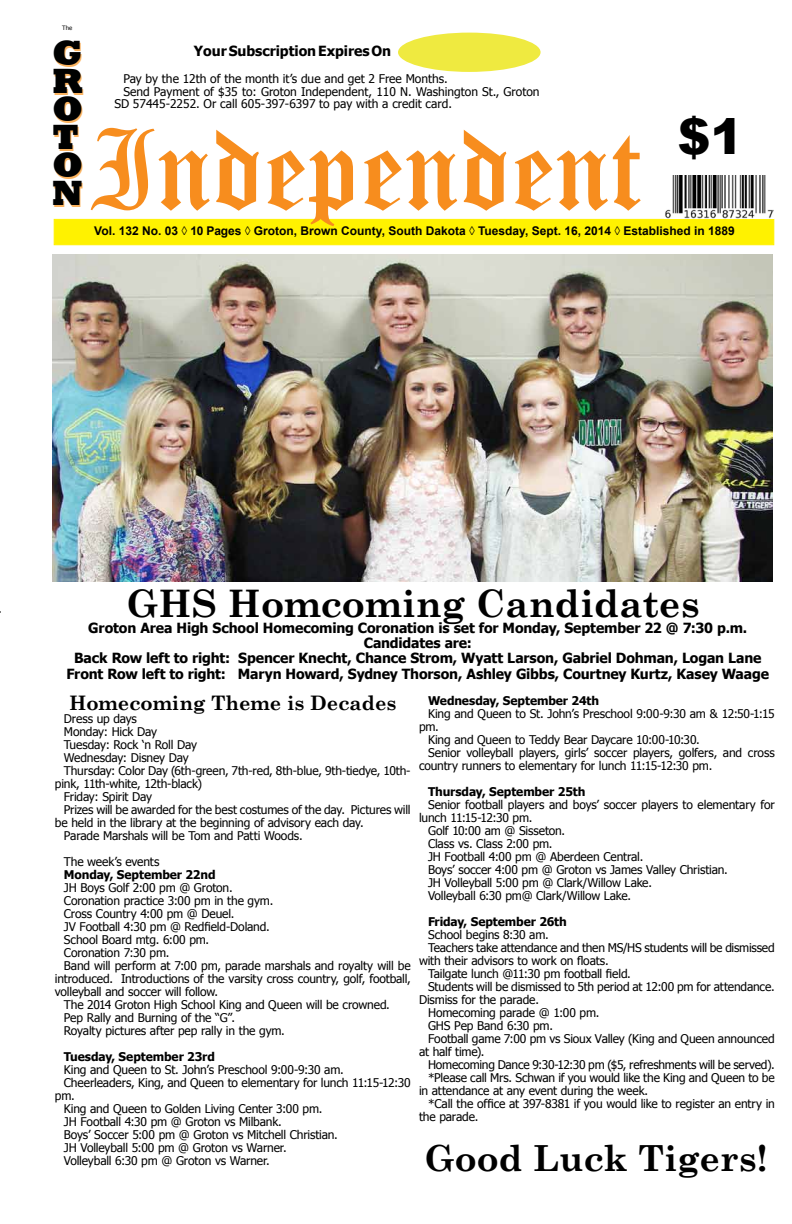
<style>
.page{position:relative;width:792px;height:1224px;background:#fff}
.page>*{position:absolute;margin:0;border:0;box-sizing:border-box;transform-origin:0 0}
.t1{font:84px "Old English Five";color:#f78d1e}
.t2{font:900 49px "Arial";color:#000}
.t3{font:700 38px "Century Schoolbook";color:#000}
.t4{font:700 36px "Century Schoolbook";color:#000}
.t5{font:800 36px/28px "Rockwell";color:#000101;text-align:justify}
.t6{font:700 20px "Century Schoolbook";color:#000}
.t7{font:700 14px/15.4px "Tahoma";letter-spacing:-.01em;color:#000;text-align:center}
.t8{font:12px "Tahoma";letter-spacing:-.01em;color:#000}
.t9{font:700 12px "Tahoma";letter-spacing:-.005em;color:#000}
.t10{font:700 12px "Arial";color:#000}
.t11{font:6px "Tahoma";color:#000}
</style>
<div class="page">
<div style="left:54px;top:219px;width:720px;height:26px;background:#fff200;border:1px solid #fff200"></div>
<img style="left:665px;top:175px;width:108px;height:44px">
<div style="left:398px;top:33px;width:143px;height:39px;background:#efea40;border-radius:50%"></div>
<img style="left:52px;top:254px;width:720px;height:328px">
<p class="t11" style="left:62px;top:24px;width:12px">The</p>
<h3 class="t5" style="left:52px;top:39px;width:33px">G R O T O N</h3>
<p class="t7" style="left:194px;top:43px;width:199px">Your Subscription Expires On</p>
<p class="t8" style="left:123px;top:71px;width:326px">Pay by the 12th of the month it’s due and get 2 Free Months.</p>
<p class="t8" style="left:123px;top:83px;width:418px">Send Payment of $35 to: Groton Independent, 110 N. Washington St., Groton</p>
<p class="t8" style="left:114px;top:96px;width:339px">SD 57445-2252. Or call 605-397-6397 to pay with a credit card.</p>
<h2 class="t2" style="left:678px;top:101px;width:67px">$1</h2>
<h1 class="t1" style="left:85px;top:131px;width:557px">Independent</h1>
<p class="t10" style="left:94px;top:222px;width:642px">Vol. 132 No. 03 ◊ 10 Pages ◊ Groton, Brown County, South Dakota ◊ Tuesday, Sept. 16, 2014 ◊ Established in 1889</p>
<h3 class="t3" style="left:127px;top:580px;width:574px">GHS Homcoming Candidates</h3>
<p class="t7" style="left:67px;top:619px;width:704px">Groton Area High School Homecoming Coronation is set for Monday, September 22 @ 7:30 p.m.<br>Candidates are:<br>Back Row left to right: Spencer Knecht, Chance Strom, Wyatt Larson, Gabriel Dohman, Logan Lane Front Row left to right: Maryn Howard, Sydney Thorson, Ashley Gibbs, Courtney Kurtz, Kasey Waage</p>
<p class="t9" style="left:428px;top:692px;width:173px">Wednesday, September 24th</p>
<p class="t8" style="left:428px;top:705px;width:348px">King and Queen to St. John’s Preschool 9:00-9:30 am &amp; 12:50-1:15</p>
<p class="t8" style="left:419px;top:718px;width:21px">pm.</p>
<p class="t8" style="left:428px;top:731px;width:273px">King and Queen to Teddy Bear Daycare 10:00-10:30.</p>
<p class="t8" style="left:428px;top:744px;width:348px">Senior volleyball players, girls’ soccer players, golfers, and cross</p>
<p class="t8" style="left:419px;top:757px;width:295px">country runners to elementary for lunch 11:15-12:30 pm.</p>
<p class="t9" style="left:428px;top:783px;width:159px">Thursday, September 25th</p>
<p class="t8" style="left:428px;top:796px;width:348px">Senior football players and boys’ soccer players to elementary for</p>
<p class="t8" style="left:419px;top:809px;width:115px">lunch 11:15-12:30 pm.</p>
<p class="t8" style="left:428px;top:822px;width:139px">Golf 10:00 am @ Sisseton.</p>
<p class="t8" style="left:428px;top:835px;width:126px">Class vs. Class 2:00 pm.</p>
<p class="t8" style="left:428px;top:848px;width:217px">JH Football 4:00 pm @ Aberdeen Central.</p>
<p class="t8" style="left:428px;top:861px;width:301px">Boys’ soccer 4:00 pm @ Groton vs James Valley Christian.</p>
<p class="t8" style="left:428px;top:874px;width:226px">JH Volleyball 5:00 pm @ Clark/Willow Lake.</p>
<p class="t8" style="left:428px;top:887px;width:205px">Volleyball 6:30 pm@ Clark/Willow Lake.</p>
<p class="t9" style="left:428px;top:913px;width:140px">Friday, September 26th</p>
<p class="t8" style="left:428px;top:926px;width:122px">School begins 8:30 am.</p>
<p class="t8" style="left:428px;top:939px;width:348px">Teachers take attendance and then MS/HS students will be dismissed</p>
<p class="t8" style="left:419px;top:952px;width:191px">with their advisors to work on floats.</p>
<p class="t8" style="left:428px;top:965px;width:204px">Tailgate lunch @11:30 pm football field.</p>
<p class="t8" style="left:428px;top:978px;width:348px">Students will be dismissed to 5th period at 12:00 pm for attendance.</p>
<p class="t8" style="left:419px;top:991px;width:121px">Dismiss for the parade.</p>
<p class="t8" style="left:428px;top:1004px;width:173px">Homecoming parade @ 1:00 pm.</p>
<p class="t8" style="left:428px;top:1017px;width:126px">GHS Pep Band 6:30 pm.</p>
<p class="t8" style="left:428px;top:1030px;width:348px">Football game 7:00 pm vs Sioux Valley (King and Queen announced</p>
<p class="t8" style="left:419px;top:1043px;width:67px">at half time).</p>
<p class="t8" style="left:428px;top:1056px;width:348px">Homecoming Dance 9:30-12:30 pm ($5, refreshments will be served).</p>
<p class="t8" style="left:428px;top:1069px;width:348px">*Please call Mrs. Schwan if you would like the King and Queen to be</p>
<p class="t8" style="left:419px;top:1082px;width:231px">in attendance at any event during the week.</p>
<p class="t8" style="left:428px;top:1095px;width:348px">*Call the office at 397-8381 if you would like to register an entry in</p>
<p class="t8" style="left:419px;top:1108px;width:61px">the parade.</p>
<h3 class="t4" style="left:425px;top:1136px;width:344px">Good Luck Tigers!</h3>
<h3 class="t6" style="left:69px;top:691px;width:329px">Homecoming Theme is Decades</h3>
<p class="t8" style="left:64px;top:711px;width:74px">Dress up days</p>
<p class="t8" style="left:64px;top:724px;width:95px">Monday: Hick Day</p>
<p class="t8" style="left:64px;top:737px;width:135px">Tuesday: Rock ‘n Roll Day</p>
<p class="t8" style="left:64px;top:750px;width:126px">Wednesday: Disney Day</p>
<p class="t8" style="left:64px;top:763px;width:348px">Thursday: Color Day (6th-green, 7th-red, 8th-blue, 9th-tiedye, 10th-</p>
<p class="t8" style="left:55px;top:776px;width:149px">pink, 11th-white, 12th-black)</p>
<p class="t8" style="left:64px;top:789px;width:90px">Friday: Spirit Day</p>
<p class="t8" style="left:64px;top:802px;width:348px">Prizes will be awarded for the best costumes of the day. Pictures will</p>
<p class="t8" style="left:55px;top:815px;width:310px">be held in the library at the beginning of advisory each day.</p>
<p class="t8" style="left:64px;top:828px;width:240px">Parade Marshals will be Tom and Patti Woods.</p>
<p class="t8" style="left:64px;top:854px;width:97px">The week’s events</p>
<p class="t9" style="left:64px;top:867px;width:153px">Monday, September 22nd</p>
<p class="t8" style="left:64px;top:880px;width:170px">JH Boys Golf 2:00 pm @ Groton.</p>
<p class="t8" style="left:64px;top:893px;width:211px">Coronation practice 3:00 pm in the gym.</p>
<p class="t8" style="left:64px;top:906px;width:172px">Cross Country 4:00 pm @ Deuel.</p>
<p class="t8" style="left:64px;top:919px;width:207px">JV Football 4:30 pm @ Redfield-Doland.</p>
<p class="t8" style="left:64px;top:932px;width:147px">School Board mtg. 6:00 pm.</p>
<p class="t8" style="left:64px;top:945px;width:107px">Coronation 7:30 pm.</p>
<p class="t8" style="left:64px;top:958px;width:348px">Band will perform at 7:00 pm, parade marshals and royalty will be</p>
<p class="t8" style="left:55px;top:971px;width:357px">introduced. Introductions of the varsity cross country, golf, football,</p>
<p class="t8" style="left:55px;top:984px;width:165px">volleyball and soccer will follow.</p>
<p class="t8" style="left:64px;top:997px;width:328px">The 2014 Groton High School King and Queen will be crowned.</p>
<p class="t8" style="left:64px;top:1010px;width:173px">Pep Rally and Burning of the “G”.</p>
<p class="t8" style="left:64px;top:1023px;width:222px">Royalty pictures after pep rally in the gym.</p>
<p class="t9" style="left:64px;top:1048px;width:153px">Tuesday, September 23rd</p>
<p class="t8" style="left:64px;top:1062px;width:281px">King and Queen to St. John’s Preschool 9:00-9:30 am.</p>
<p class="t8" style="left:64px;top:1075px;width:348px">Cheerleaders, King, and Queen to elementary for lunch 11:15-12:30</p>
<p class="t8" style="left:55px;top:1088px;width:21px">pm.</p>
<p class="t8" style="left:64px;top:1101px;width:260px">King and Queen to Golden Living Center 3:00 pm.</p>
<p class="t8" style="left:64px;top:1114px;width:219px">JH Football 4:30 pm @ Groton vs Milbank.</p>
<p class="t8" style="left:64px;top:1127px;width:275px">Boys’ Soccer 5:00 pm @ Groton vs Mitchell Christian.</p>
<p class="t8" style="left:64px;top:1140px;width:224px">JH Volleyball 5:00 pm @ Groton vs Warner.</p>
<p class="t8" style="left:64px;top:1153px;width:208px">Volleyball 6:30 pm @ Groton vs Warner.</p>
</div>
